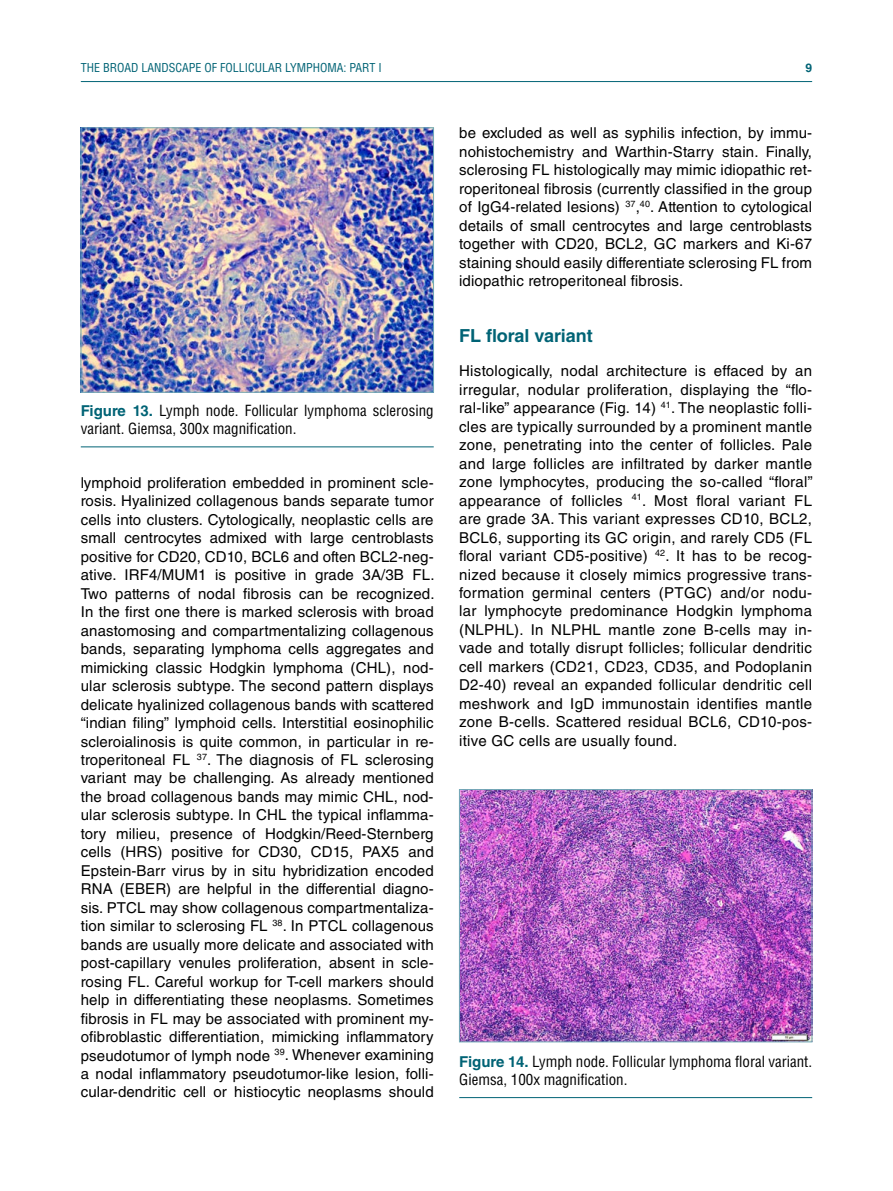
<style>
.page{position:relative;width:893px;height:1191px;background:#fff}
.page>*{position:absolute;margin:0;border:0;box-sizing:border-box;transform-origin:0 0}
.t1{font:700 18px "Helvetica LT Std";color:#006375}
.t2{font:15px/18.5px "Helvetica LT Std";letter-spacing:.01em;color:#000;text-align:justify}
.t3{font:condensed 15px/18px "Helvetica LT Std";color:#000}
.t4{font:condensed 12px "Helvetica LT Std";color:#006375}
.t5{font:700 12px "Helvetica LT Std";color:#006375}
.s1{font-weight:700;font-stretch:normal;color:#006375}
</style>
<div class="page">
<hr style="left:81px;top:81px;width:731px;height:1px;background:#006375">
<img style="left:83px;top:130px;width:349px;height:260px">
<div style="left:81px;top:128px;width:353px;height:264px;border:1px solid #72aab7"></div>
<hr style="left:81px;top:446px;width:353px;height:1px;background:#006375">
<img style="left:461px;top:791px;width:349px;height:249px">
<div style="left:459px;top:789px;width:353px;height:253px;border:1px solid #72aab7"></div>
<hr style="left:459px;top:1097px;width:353px;height:1px;background:#006375">
<p class="t4" style="left:81px;top:61px;width:302px">THE BROAD LANDSCAPE OF FOLLICULAR LYMPHOMA: PART I</p>
<p class="t5" style="left:805px;top:61px;width:8px">9</p>
<p class="t3" style="left:81px;top:401px;width:354px"><span class="s1">Figure 13.</span> Lymph node. Follicular lymphoma sclerosing variant. Giemsa, 300x magnification.</p>
<p class="t2" style="left:81px;top:473px;width:355px">lymphoid proliferation embedded in prominent scle&shy;rosis. Hyalinized collagenous bands separate tumor cells into clusters. Cytologically, neoplastic cells are small centrocytes admixed with large centroblasts positive for CD20, CD10, BCL6 and often BCL2-neg&shy;ative. IRF4/MUM1 is positive in grade 3A/3B FL.<br>Two patterns of nodal fibrosis can be recognized.<br>In the first one there is marked sclerosis with broad anastomosing and compartmentalizing collagenous bands, separating lymphoma cells aggregates and mimicking classic Hodgkin lymphoma (CHL), nod&shy;ular sclerosis subtype. The second pattern displays delicate hyalinized collagenous bands with scattered “indian filing” lymphoid cells. Interstitial eosinophilic scleroialinosis is quite common, in particular in re&shy;troperitoneal FL <sup>37</sup>. The diagnosis of FL sclerosing variant may be challenging. As already mentioned the broad collagenous bands may mimic CHL, nod&shy;ular sclerosis subtype. In CHL the typical inflamma&shy;tory milieu, presence of Hodgkin/Reed-Sternberg cells (HRS) positive for CD30, CD15, PAX5 and Epstein-Barr virus by in situ hybridization encoded RNA (EBER) are helpful in the differential diagno&shy;sis. PTCL may show collagenous compartmentaliza&shy;tion similar to sclerosing FL <sup>38</sup>. In PTCL collagenous bands are usually more delicate and associated with post-capillary venules proliferation, absent in scle&shy;rosing FL. Careful workup for T-cell markers should help in differentiating these neoplasms. Sometimes fibrosis in FL may be associated with prominent my&shy;ofibroblastic differentiation, mimicking inflammatory pseudotumor of lymph node <sup>39</sup>. Whenever examining a nodal inflammatory pseudotumor-like lesion, folli&shy;cular-dendritic cell or histiocytic neoplasms should</p>
<p class="t2" style="left:459px;top:124px;width:354px">be excluded as well as syphilis infection, by immu&shy;nohistochemistry and Warthin-Starry stain. Finally, sclerosing FL histologically may mimic idiopathic ret&shy;roperitoneal fibrosis (currently classified in the group of IgG4-related lesions) <sup>37</sup>,<sup>40</sup>. Attention to cytological details of small centrocytes and large centroblasts together with CD20, BCL2, GC markers and Ki-67 staining should easily differentiate sclerosing FL from idiopathic retroperitoneal fibrosis.</p>
<p class="t1" style="left:459px;top:325px;width:135px">FL floral variant</p>
<p class="t2" style="left:459px;top:362px;width:355px">Histologically, nodal architecture is effaced by an irregular, nodular proliferation, displaying the “flo&shy;ral-like” appearance (Fig. 14) <sup>41</sup>. The neoplastic folli&shy;cles are typically surrounded by a prominent mantle zone, penetrating into the center of follicles. Pale and large follicles are infiltrated by darker mantle zone lymphocytes, producing the so-called “floral” appearance of follicles <sup>41</sup>. Most floral variant FL are grade 3A. This variant expresses CD10, BCL2, BCL6, supporting its GC origin, and rarely CD5 (FL floral variant CD5-positive) <sup>42</sup>. It has to be recog&shy;nized because it closely mimics progressive trans&shy;formation germinal centers (PTGC) and/or nodu&shy;lar lymphocyte predominance Hodgkin lymphoma (NLPHL). In NLPHL mantle zone B-cells may in&shy;vade and totally disrupt follicles; follicular dendritic cell markers (CD21, CD23, CD35, and Podoplanin D2-40) reveal an expanded follicular dendritic cell meshwork and IgD immunostain identifies mantle zone B-cells. Scattered residual BCL6, CD10-pos&shy;itive GC cells are usually found.</p>
<p class="t3" style="left:459px;top:1052px;width:354px"><span class="s1">Figure 14.</span> Lymph node. Follicular lymphoma floral variant.<br>Giemsa, 100x magnification.</p>
</div>
